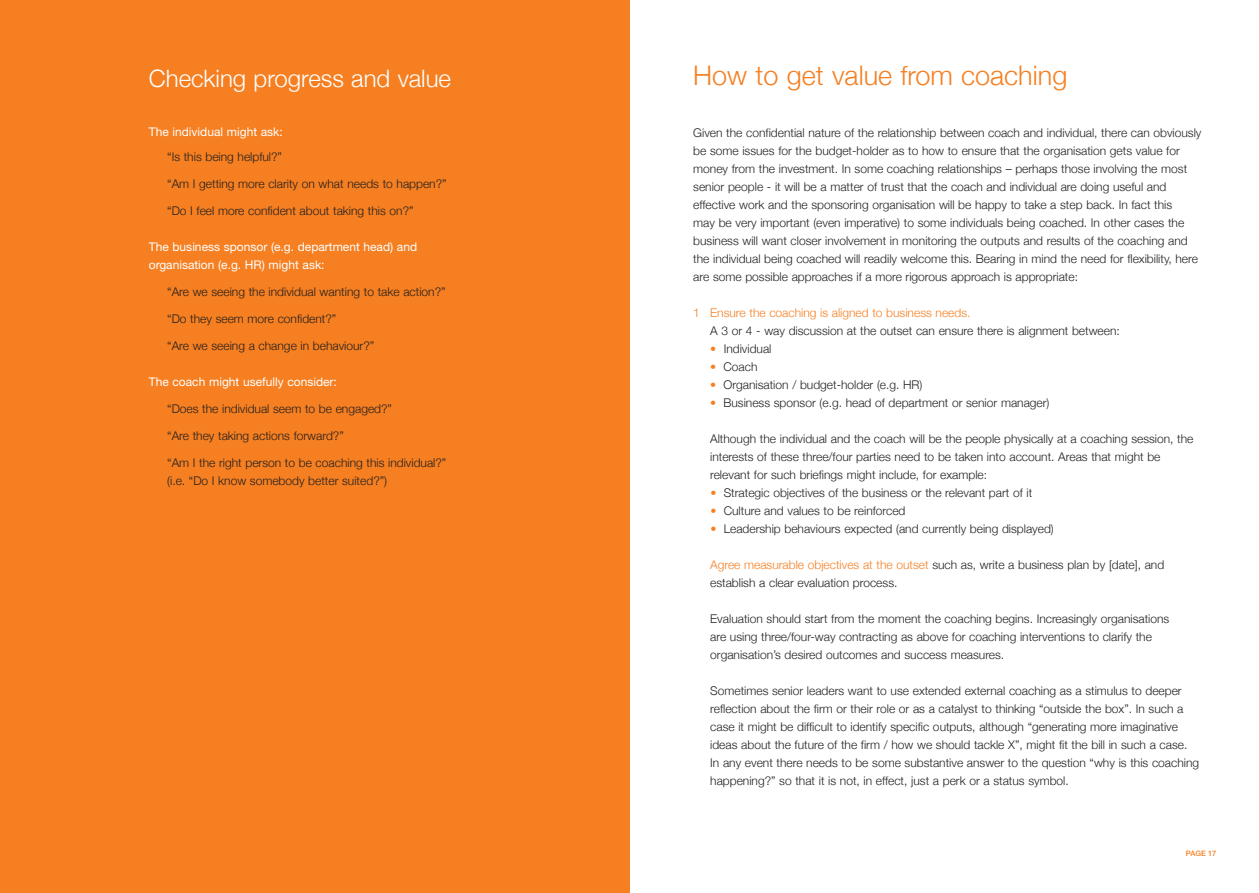
<style>
.page{position:relative;width:1259px;height:893px;background:#fff}
.page>*{position:absolute;margin:0;border:0;box-sizing:border-box;transform-origin:0 0}
.t1{font:300 27px "Helvetica Neue";color:#f57f21}
.t2{font:300 24px "Helvetica Neue";color:#fff}
.t3{font:300 12px/18px "Helvetica Neue";color:#231f20}
.t4{font:12px/18px "Helvetica Neue";color:#fff}
.t5{font:300 12px "Helvetica Neue";color:#f57f21}
.t6{font:500 7.5px "Helvetica Neue";color:#f57f21}
.s1{color:#f57f21}
</style>
<div class="page">
<div style="left:0;top:0;width:629px;height:893px;background:#f57f21"></div>
<h2 class="t2" style="left:149px;top:64px;width:304px">Checking progress and value</h2>
<p class="t4" style="left:149px;top:124px;width:135px">The individual might ask:</p>
<p class="t3" style="left:167px;top:148px;width:116px">“Is this being helpful?”</p>
<p class="t3" style="left:167px;top:175px;width:281px">“Am I getting more clarity on what needs to happen?”</p>
<p class="t3" style="left:167px;top:202px;width:248px">“Do I feel more confident about taking this on?”</p>
<p class="t4" style="left:149px;top:239px;width:270px">The business sponsor (e.g. department head) and organisation (e.g. HR) might ask:</p>
<p class="t3" style="left:167px;top:283px;width:280px">“Are we seeing the individual wanting to take action?”</p>
<p class="t3" style="left:167px;top:310px;width:171px">“Do they seem more confident?”</p>
<p class="t3" style="left:167px;top:337px;width:208px">“Are we seeing a change in behaviour?”</p>
<p class="t4" style="left:149px;top:374px;width:190px">The coach might usefully consider:</p>
<p class="t3" style="left:167px;top:400px;width:226px">“Does the individual seem to be engaged?”</p>
<p class="t3" style="left:167px;top:427px;width:178px">“Are they taking actions forward?”</p>
<p class="t3" style="left:167px;top:454px;width:281px">“Am I the right person to be coaching this individual?” (i.e. “Do I know somebody better suited?”)</p>
<h1 class="t1" style="left:693px;top:59px;width:375px">How to get value from coaching</h1>
<p class="t3" style="left:693px;top:124px;width:510px">Given the confidential nature of the relationship between coach and individual, there can obviously be some issues for the budget-holder as to how to ensure that the organisation gets value for money from the investment. In some coaching relationships – perhaps those involving the most senior people - it will be a matter of trust that the coach and individual are doing useful and effective work and the sponsoring organisation will be happy to take a step back. In fact this<br>may be very important (even imperative) to some individuals being coached. In other cases the business will want closer involvement in monitoring the outputs and results of the coaching and the individual being coached will readily welcome this. Bearing in mind the need for flexibility, here are some possible approaches if a more rigorous approach is appropriate:</p>
<p class="t5" style="left:693px;top:306px;width:279px">1 Ensure the coaching is aligned to business needs.</p>
<p class="t3" style="left:710px;top:322px;width:411px">A 3 or 4 - way discussion at the outset can ensure there is alignment between:</p>
<p class="t3" style="left:710px;top:340px;width:63px"><span class="s1">•</span> Individual</p>
<p class="t3" style="left:710px;top:358px;width:49px"><span class="s1">•</span> Coach</p>
<p class="t3" style="left:710px;top:376px;width:214px"><span class="s1">•</span> Organisation / budget-holder (e.g. HR)</p>
<p class="t3" style="left:710px;top:394px;width:341px"><span class="s1">•</span> Business sponsor (e.g. head of department or senior manager)</p>
<p class="t3" style="left:710px;top:430px;width:485px">Although the individual and the coach will be the people physically at a coaching session, the interests of these three/four parties need to be taken into account. Areas that might be relevant for such briefings might include, for example:</p>
<p class="t3" style="left:710px;top:484px;width:323px"><span class="s1">•</span> Strategic objectives of the business or the relevant part of it</p>
<p class="t3" style="left:710px;top:502px;width:197px"><span class="s1">•</span> Culture and values to be reinforced</p>
<p class="t3" style="left:710px;top:520px;width:345px"><span class="s1">•</span> Leadership behaviours expected (and currently being displayed)</p>
<p class="t3" style="left:710px;top:556px;width:455px"><span class="s1">Agree measurable objectives at the outset</span> such as, write a business plan by [date], and establish a clear evaluation process.</p>
<p class="t3" style="left:710px;top:610px;width:461px">Evaluation should start from the moment the coaching begins. Increasingly organisations are using three/four-way contracting as above for coaching interventions to clarify the organisation’s desired outcomes and success measures.</p>
<p class="t3" style="left:710px;top:682px;width:490px">Sometimes senior leaders want to use extended external coaching as a stimulus to deeper reflection about the firm or their role or as a catalyst to thinking “outside the box”. In such a case it might be difficult to identify specific outputs, although “generating more imaginative ideas about the future of the firm / how we should tackle X”, might fit the bill in such a case.<br>In any event there needs to be some substantive answer to the question “why is this coaching happening?” so that it is not, in effect, just a perk or a status symbol.</p>
<p class="t6" style="left:1186px;top:850px;width:32px">PAGE 17</p>
</div>
